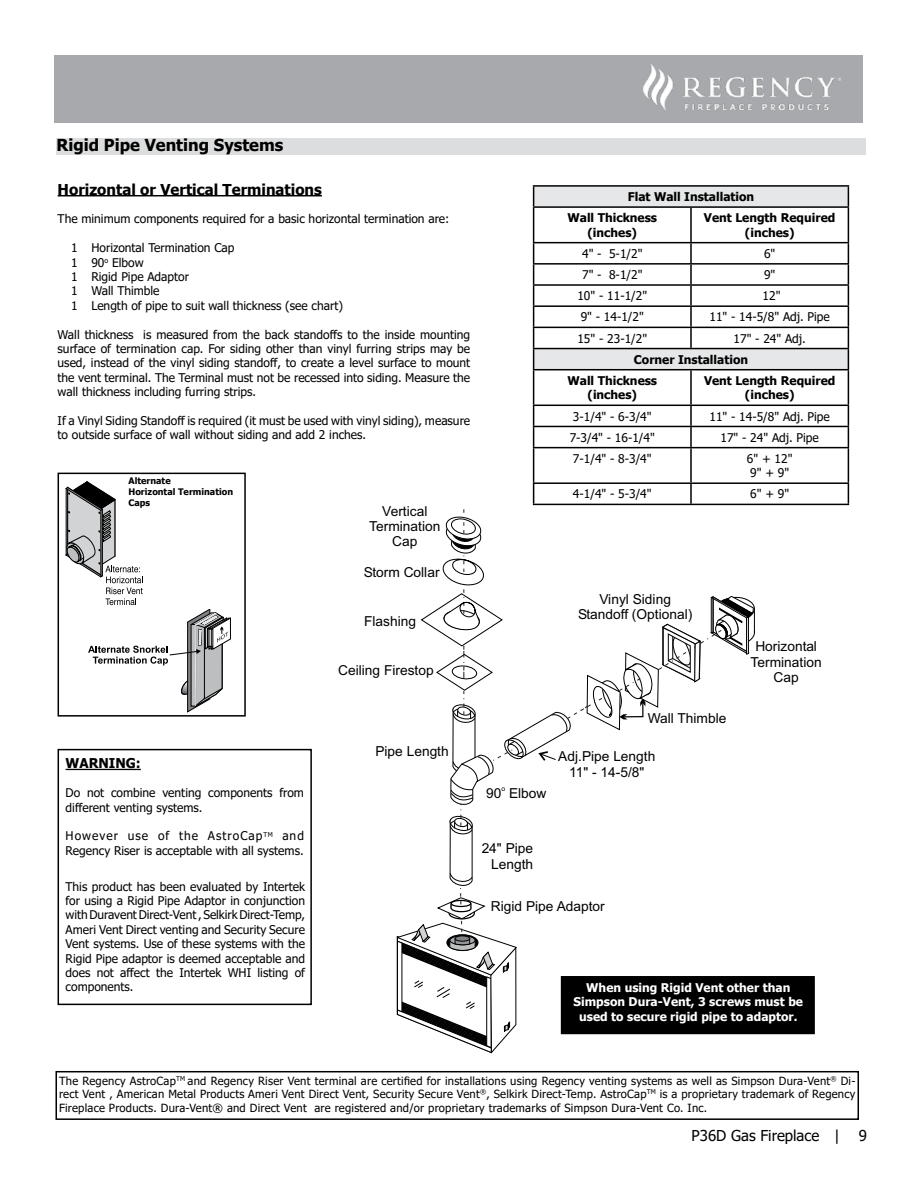
<style>
.page{position:relative;width:918px;height:1188px;background:#fff}
.page>*{position:absolute;margin:0;border:0;box-sizing:border-box;transform-origin:0 0}
.t1{font:700 16.5px "Tahoma";color:#000}
.t2{font:700 15px "Tahoma";color:#000}
.t3{font:15px "Tahoma";color:#000}
.t4{font:13.8px/15.3px "Arial";color:#000;text-align:center}
.t5{font:700 13.5px "Tahoma";color:#000}
.t6{font:12px/14.4px "Tahoma";color:#000}
.t7{font:700 12px/21.1px "Tahoma";color:#000}
.t8{font:700 12px/14.4px "Tahoma";color:#fff;text-align:center}
.t9{font:11.25px/13.5px "Tahoma";letter-spacing:.02em;color:#000;text-align:justify}
.t10{font:700 9px/10.8px "Tahoma";color:#000}
.t11{font:6.9px "Arial";color:#000}
</style>
<div class="page">
<div style="left:55px;top:55px;width:808px;height:67px;background:#a7a9ac"></div>
<img style="left:644px;top:63px;width:196px;height:46px">
<div style="left:56px;top:139px;width:810px;height:16px;background:#dcddde"></div>
<hr style="left:58px;top:195px;width:264px;height:1px;background:#000">
<div style="left:58px;top:473px;width:188px;height:244px;border:2px solid #000"></div>
<svg style="left:66px;top:481px;width:165px;height:231px"></svg>
<div style="left:103px;top:608px;width:67px;height:12px;background:#fff"></div>
<div style="left:85px;top:666px;width:94px;height:24px;background:#fff"></div>
<svg style="left:534px;top:187px;width:314px;height:182px"></svg>
<hr style="left:533px;top:185px;width:158px;height:2px;background:#000">
<svg style="left:533px;top:187px;width:1px;height:19px"></svg>
<hr style="left:691px;top:185px;width:158px;height:2px;background:#000">
<svg style="left:848px;top:187px;width:1px;height:19px"></svg>
<hr style="left:533px;top:206px;width:158px;height:2px;background:#000">
<hr style="left:533px;top:208px;width:1px;height:34px;background:#000">
<hr style="left:691px;top:206px;width:158px;height:2px;background:#000">
<hr style="left:690px;top:208px;width:2px;height:34px;background:#000">
<hr style="left:848px;top:208px;width:1px;height:34px;background:#000">
<hr style="left:533px;top:242px;width:158px;height:1px;background:#000">
<hr style="left:691px;top:242px;width:158px;height:1px;background:#000">
<hr style="left:690px;top:243px;width:2px;height:20px;background:#000">
<hr style="left:533px;top:263px;width:158px;height:2px;background:#000">
<hr style="left:691px;top:263px;width:158px;height:2px;background:#000">
<hr style="left:533px;top:284px;width:158px;height:2px;background:#000">
<hr style="left:691px;top:284px;width:158px;height:2px;background:#000">
<svg style="left:690px;top:265px;width:2px;height:40px"></svg>
<hr style="left:533px;top:305px;width:158px;height:2px;background:#000">
<hr style="left:691px;top:305px;width:158px;height:2px;background:#000">
<hr style="left:690px;top:307px;width:2px;height:20px;background:#000">
<hr style="left:533px;top:327px;width:158px;height:1px;background:#000">
<hr style="left:691px;top:327px;width:158px;height:1px;background:#000">
<hr style="left:690px;top:328px;width:2px;height:20px;background:#000">
<hr style="left:533px;top:348px;width:158px;height:1px;background:#000">
<svg style="left:533px;top:243px;width:1px;height:126px"></svg>
<hr style="left:691px;top:348px;width:158px;height:1px;background:#000">
<svg style="left:848px;top:243px;width:1px;height:126px"></svg>
<hr style="left:533px;top:369px;width:158px;height:1px;background:#000">
<hr style="left:533px;top:370px;width:1px;height:35px;background:#000">
<hr style="left:691px;top:369px;width:158px;height:1px;background:#000">
<hr style="left:690px;top:370px;width:2px;height:35px;background:#000">
<hr style="left:848px;top:370px;width:1px;height:35px;background:#000">
<hr style="left:533px;top:405px;width:158px;height:1px;background:#000">
<hr style="left:691px;top:405px;width:158px;height:1px;background:#000">
<hr style="left:690px;top:406px;width:2px;height:20px;background:#000">
<hr style="left:533px;top:426px;width:158px;height:1px;background:#000">
<svg style="left:533px;top:406px;width:1px;height:41px"></svg>
<hr style="left:691px;top:426px;width:158px;height:1px;background:#000">
<hr style="left:690px;top:427px;width:2px;height:20px;background:#000">
<svg style="left:848px;top:406px;width:1px;height:41px"></svg>
<hr style="left:533px;top:447px;width:158px;height:1px;background:#000">
<hr style="left:533px;top:448px;width:1px;height:34px;background:#000">
<hr style="left:691px;top:447px;width:158px;height:1px;background:#000">
<hr style="left:690px;top:448px;width:2px;height:34px;background:#000">
<hr style="left:848px;top:448px;width:1px;height:34px;background:#000">
<hr style="left:533px;top:482px;width:158px;height:2px;background:#000">
<svg style="left:396px;top:484px;width:369px;height:570px"></svg>
<hr style="left:691px;top:482px;width:158px;height:2px;background:#000">
<hr style="left:690px;top:484px;width:2px;height:20px;background:#000">
<svg style="left:848px;top:484px;width:1px;height:20px"></svg>
<hr style="left:533px;top:504px;width:158px;height:1px;background:#000">
<hr style="left:691px;top:504px;width:158px;height:1px;background:#000">
<div style="left:58px;top:749px;width:254px;height:256px;border:2px solid #000"></div>
<hr style="left:66px;top:769px;width:75px;height:1px;background:#000">
<div style="left:562px;top:977px;width:252px;height:56px;background:#000"></div>
<div style="left:561px;top:976px;width:254px;height:58px;border:2px solid #000"></div>
<div style="left:56px;top:1071px;width:803px;height:49px;border:2px solid #000"></div>
<h1 class="t1" style="left:56px;top:134px;width:228px">Rigid Pipe Venting Systems</h1>
<p class="t2" style="left:58px;top:179px;width:266px">Horizontal or Vertical Terminations</p>
<p class="t6" style="left:58px;top:213px;width:393px">The minimum components required for a basic horizontal termination are:</p>
<p class="t6" style="left:71px;top:241px;width:273px">1 Horizontal Termination Cap<br>1 90<sup>o</sup> Elbow<br>1 Rigid Pipe Adaptor<br>1 Wall Thimble<br>1 Length of pipe to suit wall thickness (see chart)</p>
<p class="t6" style="left:58px;top:328px;width:414px;text-align:justify">Wall thickness is measured from the back standoffs to the inside mounting surface of termination cap. For siding other than vinyl furring strips may be used, instead of the vinyl siding standoff, to create a level surface to mount the vent terminal. The Terminal must not be recessed into siding. Measure the wall thickness including furring strips.</p>
<p class="t6" style="left:58px;top:414px;width:414px">If a Vinyl Siding Standoff is required (it must be used with vinyl siding), measure to outside surface of wall without siding and add 2 inches.</p>
<p class="t10" style="left:129px;top:476px;width:106px">Alternate<br>Horizontal Termination<br>Caps</p>
<p class="t4" style="left:369px;top:504px;width:73px">Vertical<br>Termination<br>Cap</p>
<p class="t4" style="left:364px;top:566px;width:77px">Storm Collar</p>
<p class="t4" style="left:364px;top:615px;width:53px">Flashing</p>
<p class="t4" style="left:338px;top:663px;width:97px">Ceiling Firestop</p>
<p class="t5" style="left:66px;top:754px;width:77px">WARNING:</p>
<p class="t6" style="left:66px;top:786px;width:240px">Do not combine venting components from different venting systems.</p>
<p class="t6" style="left:66px;top:830px;width:240px">However use of the AstroCap<sup>TM</sup> and<br>Regency Riser is acceptable with all systems.</p>
<p class="t6" style="left:66px;top:880px;width:241px;text-align:justify">This product has been evaluated by Intertek for using a Rigid Pipe Adaptor in conjunction with Duravent Direct-Vent , Selkirk Direct-Temp, Ameri Vent Direct venting and Security Secure Vent systems. Use of these systems with the Rigid Pipe adaptor is deemed acceptable and does not affect the Intertek WHI listing of components.</p>
<p class="t4" style="left:375px;top:745px;width:75px">Pipe Length</p>
<p class="t7" style="left:567px;top:187px;width:188px;text-indent:60px">Flat Wall Installation<br>Wall Thickness</p>
<p class="t7" style="left:588px;top:222px;width:51px">(inches)</p>
<p class="t7" style="left:704px;top:211px;width:133px;line-height:14.4px;text-align:center">Vent Length Required (inches)</p>
<p class="t6" style="left:582px;top:247px;width:62px">4" - 5-1/2"</p>
<p class="t6" style="left:764px;top:247px;width:13px">6"</p>
<p class="t6" style="left:582px;top:268px;width:62px">7" - 8-1/2"</p>
<p class="t6" style="left:764px;top:268px;width:13px">9"</p>
<p class="t6" style="left:577px;top:289px;width:71px">10" - 11-1/2"</p>
<p class="t6" style="left:763px;top:289px;width:19px">12"</p>
<p class="t6" style="left:581px;top:310px;width:65px">9" - 14-1/2"</p>
<p class="t6" style="left:710px;top:310px;width:122px">11" - 14-5/8" Adj. Pipe</p>
<p class="t6" style="left:577px;top:332px;width:71px">15" - 23-1/2"</p>
<p class="t6" style="left:734px;top:332px;width:74px">17" - 24" Adj.</p>
<p class="t7" style="left:567px;top:349px;width:182px;text-indent:66px">Corner Installation<br>Wall Thickness</p>
<p class="t7" style="left:588px;top:385px;width:51px">(inches)</p>
<p class="t7" style="left:704px;top:374px;width:133px;line-height:14.4px;text-align:center">Vent Length Required (inches)</p>
<p class="t6" style="left:573px;top:410px;width:80px">3-1/4" - 6-3/4"</p>
<p class="t6" style="left:710px;top:410px;width:122px">11" - 14-5/8" Adj. Pipe</p>
<p class="t6" style="left:570px;top:431px;width:87px">7-3/4" - 16-1/4"</p>
<p class="t6" style="left:721px;top:431px;width:100px">17" - 24" Adj. Pipe</p>
<p class="t6" style="left:573px;top:452px;width:80px">7-1/4" - 8-3/4"</p>
<p class="t6" style="left:747px;top:452px;width:47px">6" + 12"<br>9" + 9"</p>
<p class="t6" style="left:573px;top:488px;width:80px">4-1/4" - 5-3/4"</p>
<p class="t6" style="left:750px;top:488px;width:40px">6" + 9"</p>
<p class="t4" style="left:578px;top:592px;width:116px">Vinyl Siding<br>Standoff (Optional)</p>
<p class="t4" style="left:648px;top:712px;width:80px">Wall Thimble</p>
<p class="t11" style="left:501px;top:786px;width:5px">o</p>
<p class="t4" style="left:486px;top:787px;width:62px">90 Elbow</p>
<p class="t4" style="left:558px;top:750px;width:99px">Adj.Pipe Length<br>11" - 14-5/8"</p>
<p class="t4" style="left:482px;top:842px;width:53px;text-align:right">24" Pipe<br>Length</p>
<p class="t4" style="left:491px;top:900px;width:115px">Rigid Pipe Adaptor</p>
<p class="t4" style="left:751px;top:640px;width:73px">Horizontal<br>Termination<br>Cap</p>
<p class="t8" style="left:574px;top:981px;width:231px">When using Rigid Vent other than<br>Simpson Dura-Vent, 3 screws must be used to secure rigid pipe to adaptor.</p>
<p class="t9" style="left:59px;top:1074px;width:798px">The Regency AstroCap<sup>TM</sup> and Regency Riser Vent terminal are certified for installations using Regency venting systems as well as Simpson Dura-Vent<sup>®</sup> Di&shy;rect Vent , American Metal Products Ameri Vent Direct Vent, Security Secure Vent<sup>®</sup>, Selkirk Direct-Temp. AstroCap<sup>TM</sup> is a proprietary trademark of Regency Fireplace Products. Dura-Vent® and Direct Vent are registered and/or proprietary trademarks of Simpson Dura-Vent Co. Inc.</p>
<p class="t3" style="left:692px;top:1125px;width:150px">P36D Gas Fireplace |</p>
<p class="t3" style="left:859px;top:1125px;width:10px">9</p>
</div>
